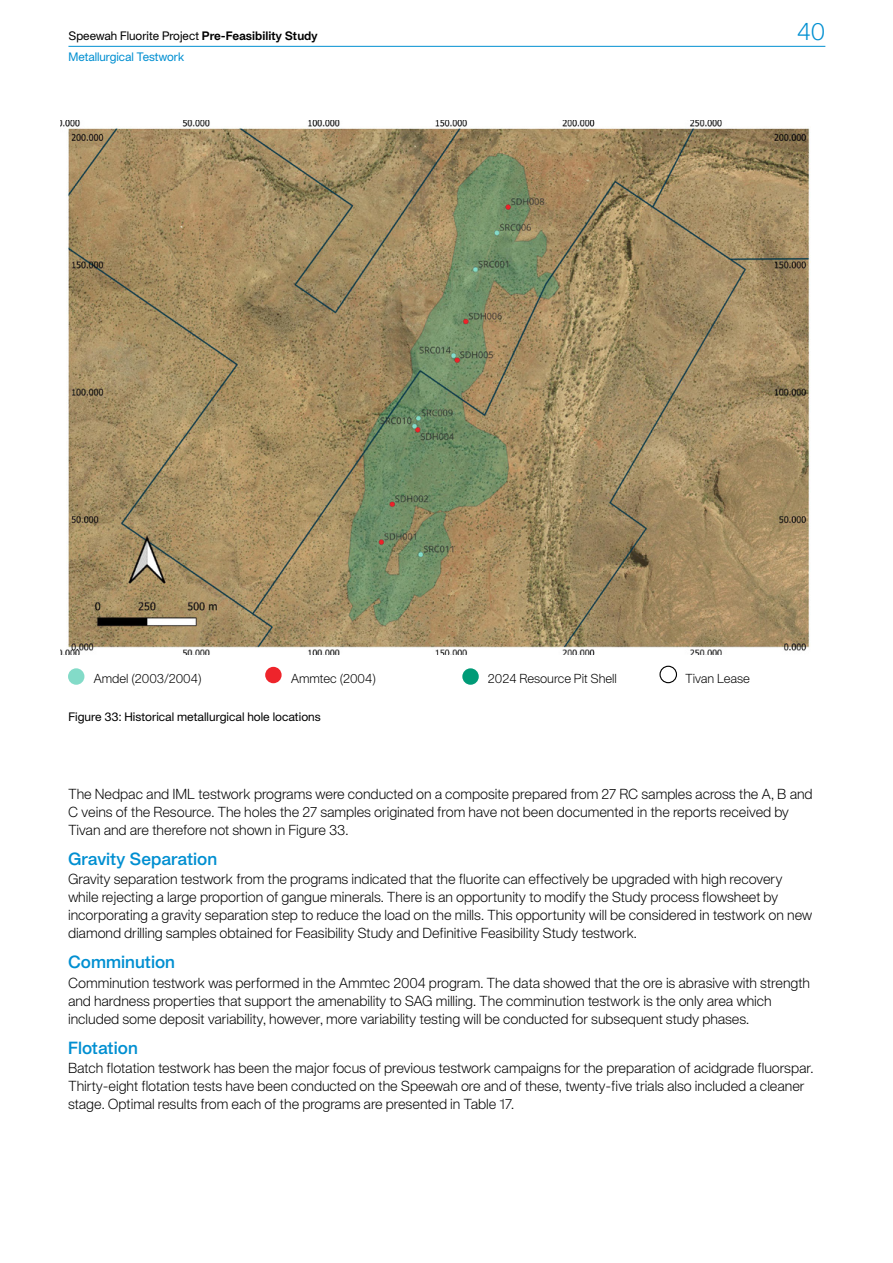
<style>
.page{position:relative;width:893px;height:1263px;background:#fff}
.page>*{position:absolute;margin:0;border:0;box-sizing:border-box;transform-origin:0 0}
.t1{font:24px "APK Protocol Light";color:#008fd1}
.t2{font:17.25px "APK Protocol Semi Bold";color:#008fd1}
.t3{font:14.25px/18px "APK Protocol Light";letter-spacing:-.005em;color:#000}
.t4{font:12.75px "APK Protocol Light";letter-spacing:-.005em;color:#000}
.t5{font:12px "APK Protocol Regular";color:#000}
.t6{font:12px "APK Protocol Regular";letter-spacing:-.005em;color:#008fd1}
.s1{font-family:"APK Protocol Bold"}
</style>
<div class="page">
<hr style="left:68px;top:46px;width:757px;height:1px;background:#008fd1">
<img style="left:60px;top:120px;width:750px;height:535px">
<div style="left:68px;top:668px;width:16px;height:17px;background:#83dbc8;border-radius:50%"></div>
<div style="left:265px;top:667px;width:17px;height:16px;background:#ee242b;border-radius:50%"></div>
<div style="left:462px;top:668px;width:17px;height:17px;background:#009b77;border-radius:50%"></div>
<div style="left:659px;top:666px;width:18px;height:17px;border:1px solid #000;border-radius:50%"></div>
<p class="t5" style="left:68px;top:29px;width:251px">Speewah Fluorite Project <span class="s1">Pre-Feasibility Study</span></p>
<h1 class="t1" style="left:797px;top:17px;width:30px">40</h1>
<p class="t6" style="left:68px;top:49px;width:118px">Metallurgical Testwork</p>
<p class="t4" style="left:94px;top:671px;width:109px">Amdel (2003/2004)</p>
<p class="t4" style="left:291px;top:671px;width:87px">Ammtec (2004)</p>
<p class="t4" style="left:488px;top:671px;width:131px">2024 Resource Pit Shell</p>
<p class="t4" style="left:685px;top:671px;width:67px">Tivan Lease</p>
<p class="t5" style="left:68px;top:709px;width:254px">Figure 33: Historical metallurgical hole locations</p>
<p class="t3" style="left:68px;top:784px;width:746px">The Nedpac and IML testwork programs were conducted on a composite prepared from 27 RC samples across the A, B and<br>C veins of the Resource. The holes the 27 samples originated from have not been documented in the reports received by<br>Tivan and are therefore not shown in Figure 33.</p>
<p class="t2" style="left:68px;top:848px;width:151px">Gravity Separation</p>
<p class="t3" style="left:68px;top:870px;width:746px">Gravity separation testwork from the programs indicated that the fluorite can effectively be upgraded with high recovery while rejecting a large proportion of gangue minerals. There is an opportunity to modify the Study process flowsheet by incorporating a gravity separation step to reduce the load on the mills. This opportunity will be considered in testwork on new diamond drilling samples obtained for Feasibility Study and Definitive Feasibility Study testwork.</p>
<p class="t2" style="left:68px;top:951px;width:109px">Comminution</p>
<p class="t3" style="left:68px;top:973px;width:744px">Comminution testwork was performed in the Ammtec 2004 program. The data showed that the ore is abrasive with strength and hardness properties that support the amenability to SAG milling. The comminution testwork is the only area which included some deposit variability, however, more variability testing will be conducted for subsequent study phases.</p>
<p class="t2" style="left:68px;top:1037px;width:71px">Flotation</p>
<p class="t3" style="left:68px;top:1059px;width:747px">Batch flotation testwork has been the major focus of previous testwork campaigns for the preparation of acidgrade fluorspar.<br>Thirty-eight flotation tests have been conducted on the Speewah ore and of these, twenty-five trials also included a cleaner stage. Optimal results from each of the programs are presented in Table 17.</p>
</div>
